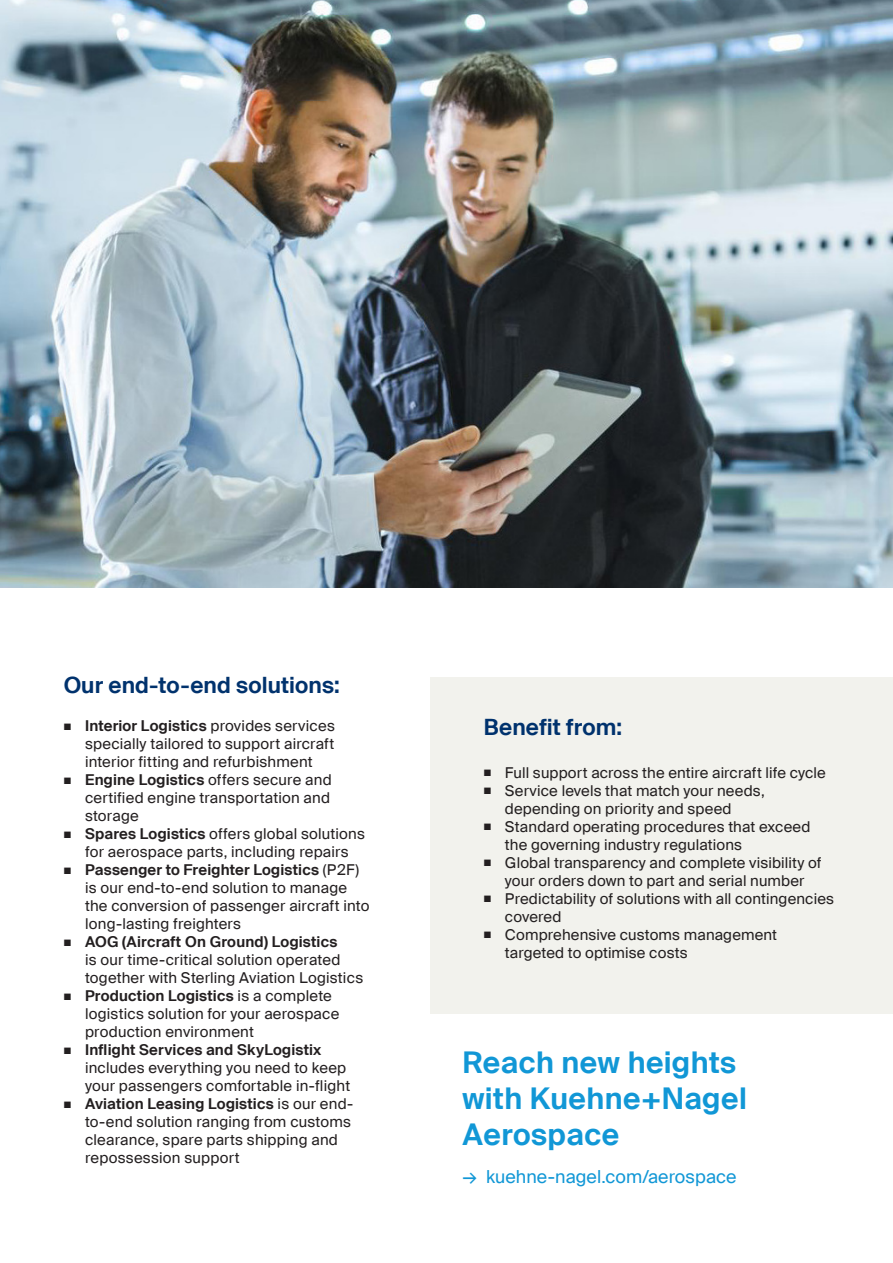
<style>
.page{position:relative;width:893px;height:1263px;background:#fff}
.page>*{position:absolute;margin:0;border:0;box-sizing:border-box;transform-origin:0 0}
.x___20pt{font:600 30px/36px "Suisse Intl";letter-spacing:.015em;color:#1197d6}
.x___15pt{font:600 22.5px "Suisse Intl";letter-spacing:.005em;color:#00326d}
._1_5_x___12pt{font:18px "Suisse Intl";letter-spacing:.005em;color:#1197d6}
.t1{font:15px/18px "Suisse Intl";letter-spacing:.01em;color:#231f20}
.s1{font-size:12px}
.s2{font-weight:600}
</style>
<div class="page">
<div style="left:431px;top:677px;width:462px;height:337px;background:#f2f2ed"></div>
<img style="left:0;top:0;width:893px;height:587px">
<p class="x___15pt" style="left:64px;top:672px;width:277px">Our end-to-end solutions:</p>
<p class="t1" style="left:85px;top:717px;width:251px;text-align:justify;text-indent:-21px"><span class="s1">■</span> <span class="s2">Interior Logistics</span> provides services specially tailored to support aircraft interior fitting and refurbishment</p>
<p class="t1" style="left:85px;top:771px;width:248px;text-align:justify;text-indent:-21px"><span class="s1">■</span> <span class="s2">Engine Logistics</span> offers secure and certified engine transportation and storage</p>
<p class="t1" style="left:64px;top:825px;width:303px;text-align:center"><span class="s1">■</span> <span class="s2">Spares Logistics</span> offers global solutions for aerospace parts, including repairs</p>
<p class="t1" style="left:85px;top:861px;width:286px;text-indent:-21px"><span class="s1">■</span> <span class="s2">Passenger to Freighter Logistics</span> (P2F) is our end-to-end solution to manage the conversion of passenger aircraft into long-lasting freighters</p>
<p class="t1" style="left:85px;top:933px;width:280px;text-indent:-21px"><span class="s1">■</span> <span class="s2">AOG (Aircraft On Ground) Logistics<br></span>is our time-critical solution operated together with Sterling Aviation Logistics</p>
<p class="t1" style="left:85px;top:987px;width:256px;text-indent:-21px"><span class="s1">■</span> <span class="s2">Production Logistics</span> is a complete logistics solution for your aerospace production environment</p>
<p class="t1" style="left:85px;top:1041px;width:267px;text-indent:-21px"><span class="s1">■</span> <span class="s2">Inflight Services and SkyLogistix </span>includes everything you need to keep your passengers comfortable in-flight</p>
<p class="t1" style="left:85px;top:1095px;width:270px;text-indent:-21px"><span class="s1">■</span> <span class="s2">Aviation Leasing Logistics</span> is our end&shy;to-end solution ranging from customs clearance, spare parts shipping and repossession support</p>
<p class="x___15pt" style="left:484px;top:714px;width:140px">Benefit from:</p>
<p class="t1" style="left:484px;top:763px;width:344px"><span class="s1">■</span> Full support across the entire aircraft life cycle</p>
<p class="t1" style="left:505px;top:781px;width:261px;text-indent:-21px"><span class="s1">■</span> Service levels that match your needs, depending on priority and speed</p>
<p class="t1" style="left:505px;top:817px;width:307px;text-indent:-21px"><span class="s1">■</span> Standard operating procedures that exceed the governing industry regulations</p>
<p class="t1" style="left:484px;top:853px;width:339px;text-align:center"><span class="s1">■</span> Global transparency and complete visibility of your orders down to part and serial number</p>
<p class="t1" style="left:505px;top:889px;width:331px;text-indent:-21px"><span class="s1">■</span> Predictability of solutions with all contingencies covered</p>
<p class="t1" style="left:505px;top:925px;width:274px;text-indent:-21px"><span class="s1">■</span> Comprehensive customs management targeted to optimise costs</p>
<p class="x___20pt" style="left:462px;top:1045px;width:286px">Reach new heights with Kuehne+Nagel</p>
<p class="x___20pt" style="left:462px;top:1117px;width:158px">Aerospace</p>
<p class="_1_5_x___12pt" style="left:462px;top:1166px;width:276px">→ kuehne-nagel.com/aerospace</p>
</div>
